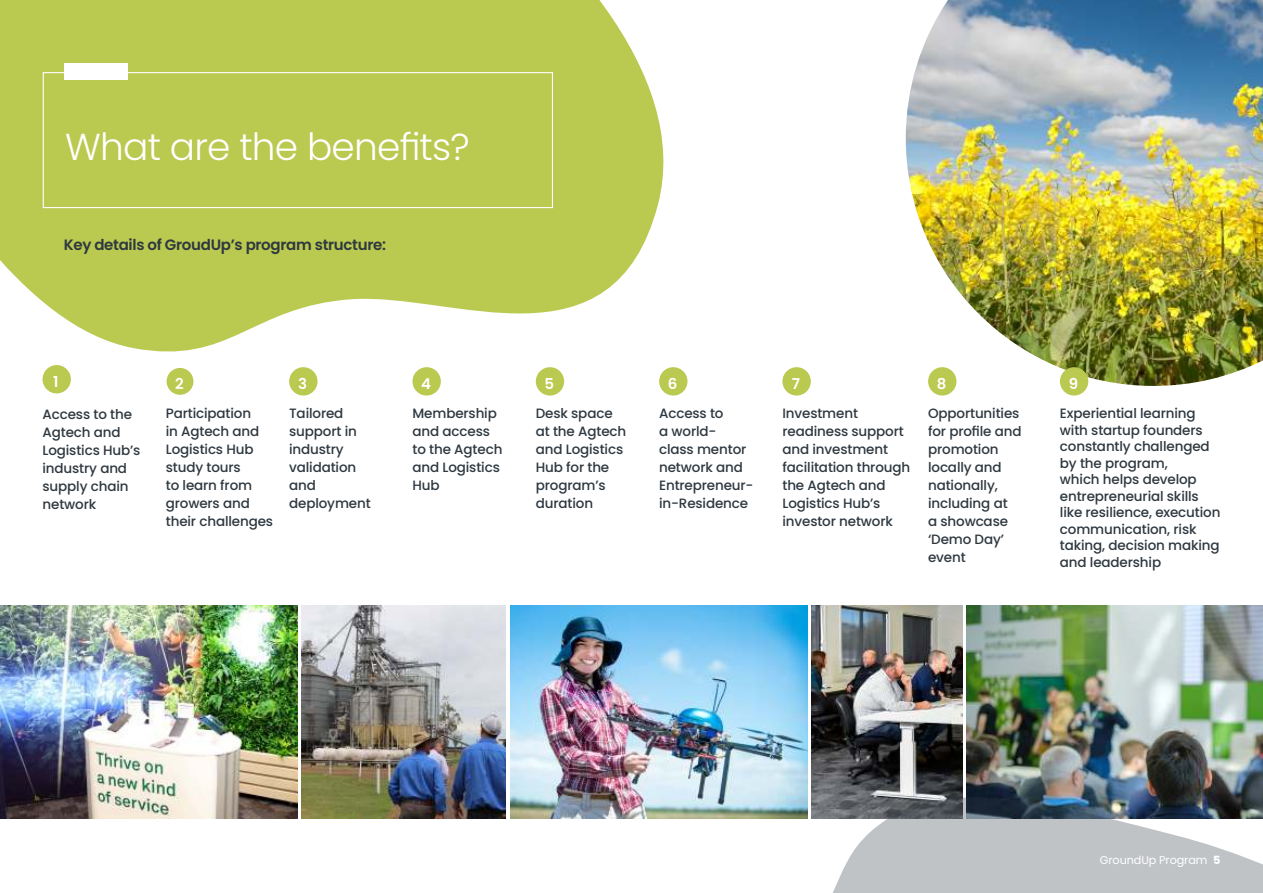
<style>
.page{position:relative;width:1263px;height:893px;background:#fff}
.page>*{position:absolute;margin:0;border:0;box-sizing:border-box;transform-origin:0 0}
.t1{font:300 37.5px "Poppins";letter-spacing:-.02em;color:#fff}
.t2{font:600 15px "Poppins";letter-spacing:-.02em;color:#2e3840}
.t3{font:600 15px "Poppins";color:#fff}
.t4{font:500 13.5px/18px "Poppins";letter-spacing:-.01em;color:#2e3840}
.t5{font:11.25px "Poppins";letter-spacing:-.01em;color:#fff}
.s1{font-weight:700}
</style>
<div class="page">
<img style="left:906px;top:0;width:357px;height:386px">
<svg style="left:0;top:0;width:667px;height:375px;fill:#bac94f"></svg>
<div style="left:43px;top:72px;width:510px;height:136px;border:1px solid #fff"></div>
<img style="left:0;top:606px;width:297px;height:213px">
<img style="left:301px;top:606px;width:205px;height:213px">
<img style="left:812px;top:606px;width:150px;height:168px">
<img style="left:510px;top:606px;width:297px;height:213px">
<img style="left:966px;top:606px;width:297px;height:168px">
<div style="left:43px;top:365px;width:28px;height:28px;background:#bac94f;border-radius:50%"></div>
<div style="left:166px;top:367px;width:28px;height:29px;background:#bac94f;border-radius:50%"></div>
<div style="left:165px;top:366px;width:30px;height:30px;border:2px solid #fff;border-radius:50%"></div>
<div style="left:289px;top:367px;width:28px;height:29px;background:#bac94f;border-radius:50%"></div>
<div style="left:412px;top:367px;width:29px;height:29px;background:#bac94f;border-radius:50%"></div>
<div style="left:536px;top:367px;width:28px;height:29px;background:#bac94f;border-radius:50%"></div>
<div style="left:659px;top:367px;width:28px;height:29px;background:#bac94f;border-radius:50%"></div>
<div style="left:1060px;top:367px;width:28px;height:29px;background:#bac94f;border-radius:50%"></div>
<div style="left:928px;top:367px;width:28px;height:29px;background:#bac94f;border-radius:50%"></div>
<div style="left:782px;top:367px;width:29px;height:29px;background:#bac94f;border-radius:50%"></div>
<img style="left:622px;top:774px;width:641px;height:119px">
<div style="left:64px;top:64px;width:64px;height:16px;background:#fff"></div>
<h1 class="t1" style="left:65px;top:125px;width:406px">What are the benefits?</h1>
<p class="t2" style="left:64px;top:238px;width:324px">Key details of GroudUp’s program structure:</p>
<p class="t3" style="left:53px;top:375px;width:7px">1</p>
<p class="t3" style="left:175px;top:377px;width:10px">2</p>
<p class="t3" style="left:298px;top:377px;width:10px">3</p>
<p class="t3" style="left:421px;top:377px;width:11px">4</p>
<p class="t3" style="left:544px;top:377px;width:11px">5</p>
<p class="t3" style="left:668px;top:377px;width:11px">6</p>
<p class="t3" style="left:792px;top:377px;width:10px">7</p>
<p class="t3" style="left:937px;top:377px;width:11px">8</p>
<p class="t3" style="left:1069px;top:377px;width:11px">9</p>
<p class="t4" style="left:43px;top:406px;width:99px">Access to the<br>Agtech and<br>Logistics Hub’s industry and supply chain network</p>
<p class="t4" style="left:166px;top:406px;width:109px">Participation<br>in Agtech and<br>Logistics Hub study tours<br>to learn from growers and their challenges</p>
<p class="t4" style="left:289px;top:406px;width:83px">Tailored support in industry validation and deployment</p>
<p class="t4" style="left:412px;top:406px;width:91px">Membership and access to the Agtech and Logistics<br>Hub</p>
<p class="t4" style="left:536px;top:406px;width:92px">Desk space at the Agtech and Logistics<br>Hub for the program’s duration</p>
<p class="t4" style="left:659px;top:406px;width:96px">Access to<br>a world&shy;class mentor network and<br>Entrepreneur&shy;in-Residence</p>
<p class="t4" style="left:782px;top:406px;width:129px">Investment readiness support and investment facilitation through the Agtech and<br>Logistics Hub’s investor network</p>
<p class="t4" style="left:928px;top:406px;width:95px">Opportunities for profile and promotion locally and nationally, including at<br>a showcase ‘Demo Day’ event</p>
<p class="t4" style="left:1060px;top:407px;width:162px;line-height:16.5px">Experiential learning with startup founders constantly challenged by the program,<br>which helps develop entrepreneurial skills like resilience, execution communication, risk taking, decision making and leadership</p>
<p class="t5" style="left:1100px;top:853px;width:122px">GroundUp Program <span class="s1">5</span></p>
</div>
